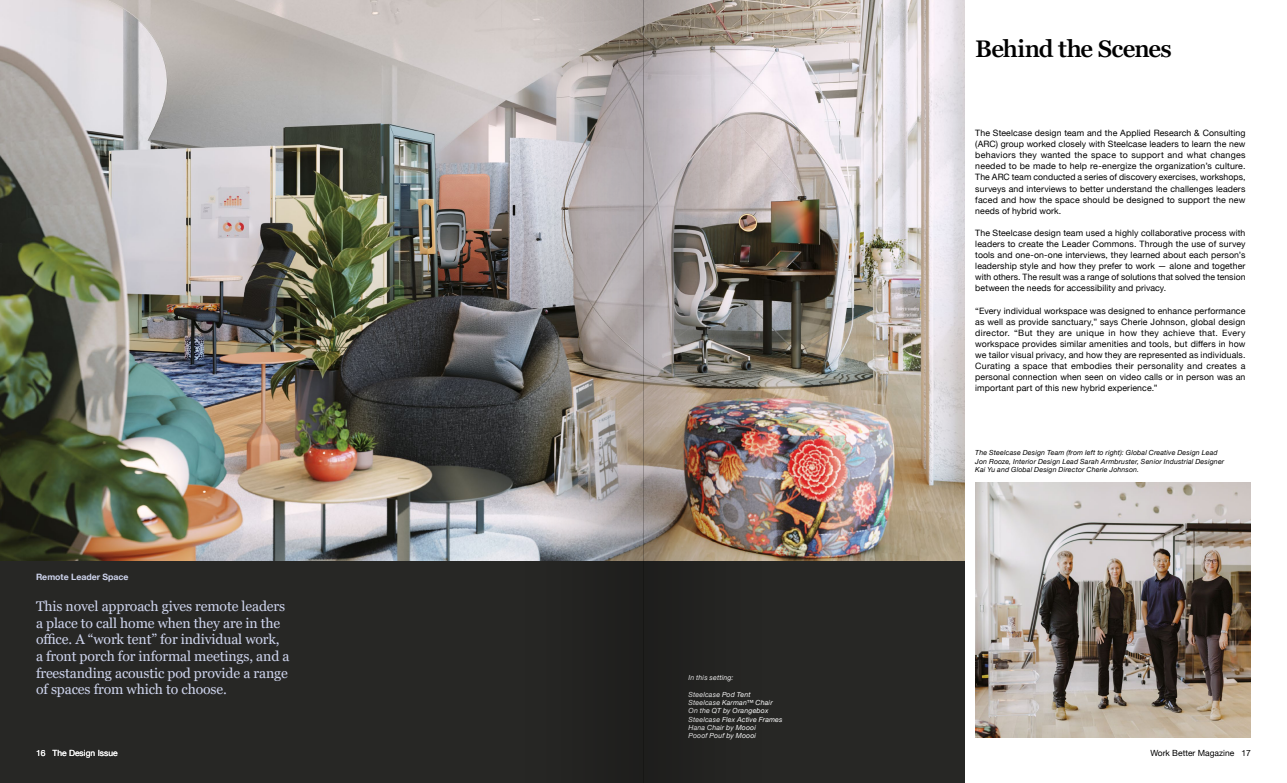
<style>
.page{position:relative;width:1287px;height:783px;background:#fff}
.page>*{position:absolute;margin:0;border:0;box-sizing:border-box;transform-origin:0 0}
.t1{font:600 24px "Georgia Pro";letter-spacing:-.035em;color:#000}
.t2{font:14px/16.6px "Georgia Pro";letter-spacing:-.01em;color:#ced4ed}
.t3{font:8.8px/11.1px "Helvetica Neue";letter-spacing:.015em;color:#000;text-align:justify}
.t4{font:700 8.8px "Helvetica Neue";color:#ced4ed}
.t5{font:8.5px "Helvetica Neue";color:#000}
.t6{font:8.5px "Helvetica Neue";color:#fff}
.t7{font:italic 7px/8.3px "Helvetica Neue";letter-spacing:.025em;color:#000}
.t8{font:italic 7px/8.3px "Helvetica Neue";letter-spacing:.02em;color:#fff}
</style>
<div class="page">
<div style="left:0;top:0;width:964px;height:783px;background:#272725"></div>
<img style="left:975px;top:483px;width:276px;height:255px">
<img style="left:0;top:0;width:964px;height:560px">
<img style="left:472px;top:0;width:343px;height:783px">
<h1 class="t1" style="left:975px;top:35px;width:198px">Behind the Scenes</h1>
<p class="t3" style="left:975px;top:128px;width:272px">The Steelcase design team and the Applied Research &amp; Consulting (ARC) group worked closely with Steelcase leaders to learn the new behaviors they wanted the space to support and what changes needed to be made to help re-energize the organization’s culture.<br>The ARC team conducted a series of discovery exercises, workshops, surveys and interviews to better understand the challenges leaders faced and how the space should be designed to support the new needs of hybrid work.</p>
<p class="t3" style="left:975px;top:228px;width:272px">The Steelcase design team used a highly collaborative process with leaders to create the Leader Commons. Through the use of survey tools and one-on-one interviews, they learned about each person’s leadership style and how they prefer to work — alone and together with others. The result was a range of solutions that solved the tension between the needs for accessibility and privacy.</p>
<p class="t3" style="left:975px;top:306px;width:272px">“Every individual workspace was designed to enhance performance as well as provide sanctuary,” says Cherie Johnson, global design director. “But they are unique in how they achieve that. Every workspace provides similar amenities and tools, but differs in how we tailor visual privacy, and how they are represented as individuals.<br>Curating a space that embodies their personality and creates a personal connection when seen on video calls or in person was an important part of this new hybrid experience.”</p>
<p class="t4" style="left:36px;top:570px;width:94px">Remote Leader Space</p>
<p class="t2" style="left:36px;top:599px;width:255px">This novel approach gives remote leaders a place to call home when they are in the office. A “work tent” for individual work, a front porch for informal meetings, and a freestanding acoustic pod provide a range of spaces from which to choose.</p>
<p class="t8" style="left:688px;top:674px;width:46px">In this setting:</p>
<p class="t8" style="left:688px;top:690px;width:96px">Steelcase Pod Tent<br>Steelcase Karman™ Chair<br>On the QT by Orangebox<br>Steelcase Flex Active Frames<br>Hana Chair by Moooi<br>Pooof Pouf by Moooi</p>
<p class="t7" style="left:975px;top:449px;width:251px">The Steelcase Design Team (from left to right): Global Creative Design Lead<br>Jon Rooze, Interior Design Lead Sarah Armbruster, Senior Industrial Designer<br>Kai Yu and Global Design Director Cherie Johnson.</p>
<p class="t6" style="left:36px;top:747px;width:83px">16 The Design Issue</p>
<p class="t5" style="left:1150px;top:747px;width:102px">Work Better Magazine 17</p>
</div>
